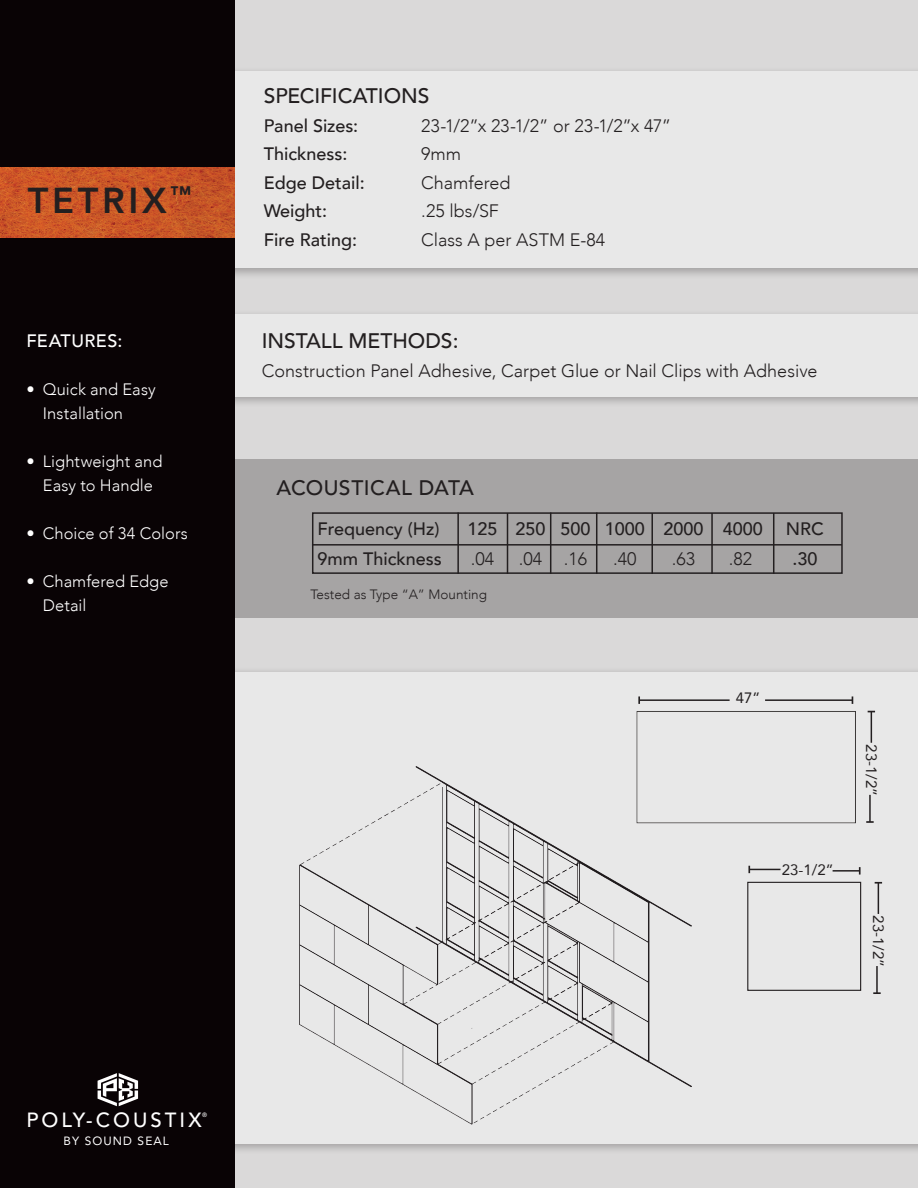
<style>
.page{position:relative;width:918px;height:1188px;background:#fff}
.page>*{position:absolute;margin:0;border:0;box-sizing:border-box;transform-origin:0 0}
.t1{font:800 36px "Avenir";letter-spacing:.1em;color:#231f20}
.Body_Copy{font:500 21px "Avenir";color:#231f20}
.Body_Copy-2{font:500 21px "Avenir";letter-spacing:.02em;color:#231f20}
.t2{font:500 20.4px "Avenir";letter-spacing:.15em;color:#fff}
.t3{font:300 18px "Avenir";color:#231f20}
.t4{font:500 18px "Avenir";color:#231f20}
.Body_Copy-3{font:500 18px "Avenir";letter-spacing:.025em;color:#fff}
.Body_Copy-4{font:300 16.5px/24px "Avenir";letter-spacing:.005em;color:#fff}
.t5{font:15px "Avenir";color:#231f20}
.t6{font:300 13.5px "Avenir";color:#231f20}
.t7{font:11.85px "Avenir";letter-spacing:.09em;color:#fff}
.t8{font:500 6.3px "Avenir";color:#fff}
</style>
<div class="page">
<div style="left:226px;top:0;width:692px;height:1188px;background:#dad9d9"></div>
<div style="left:207px;top:667px;width:711px;height:488px;background:#231f20;opacity:.75"></div>
<div style="left:212px;top:672px;width:706px;height:471px;background:#e8e8e8"></div>
<img style="left:636px;top:711px;width:220px;height:113px">
<hr style="left:639px;top:699px;width:91px;height:2px;background:#231f20">
<svg style="left:638px;top:696px;width:2px;height:8px"></svg>
<hr style="left:765px;top:699px;width:87px;height:2px;background:#231f20">
<hr style="left:871px;top:712px;width:1px;height:31px;background:#231f20">
<hr style="left:869px;top:795px;width:2px;height:27px;background:#231f20">
<svg style="left:866px;top:821px;width:8px;height:2px"></svg>
<div style="left:221px;top:309px;width:697px;height:99px;background:#231f20;opacity:.75"></div>
<div style="left:226px;top:314px;width:692px;height:82px;background:#e8e8e8"></div>
<div style="left:219px;top:67px;width:699px;height:213px;background:#231f20;opacity:.75"></div>
<div style="left:224px;top:72px;width:694px;height:196px;background:#e8e8e8"></div>
<img style="left:299px;top:754px;width:402px;height:371px">
<div style="left:235px;top:459px;width:683px;height:159px;background:#a6a4a4"></div>
<div style="left:312px;top:512px;width:531px;height:62px;border:2px solid #231f20"></div>
<hr style="left:312px;top:544px;width:530px;height:2px;background:#231f20">
<hr style="left:457px;top:513px;width:2px;height:61px;background:#231f20">
<hr style="left:507px;top:513px;width:1px;height:61px;background:#231f20">
<hr style="left:550px;top:513px;width:1px;height:61px;background:#231f20">
<hr style="left:596px;top:513px;width:1px;height:61px;background:#231f20">
<hr style="left:651px;top:513px;width:2px;height:61px;background:#231f20">
<hr style="left:711px;top:513px;width:2px;height:61px;background:#231f20">
<hr style="left:773px;top:513px;width:1px;height:61px;background:#231f20">
<div style="left:0;top:0;width:235px;height:1188px;background:#090305"></div>
<img style="left:0;top:167px;width:235px;height:71px">
<div style="left:747px;top:882px;width:114px;height:109px;border:1px solid #231f20"></div>
<hr style="left:749px;top:869px;width:31px;height:1px;background:#231f20">
<svg style="left:748px;top:866px;width:2px;height:7px"></svg>
<hr style="left:833px;top:870px;width:27px;height:2px;background:#231f20">
<svg style="left:859px;top:867px;width:2px;height:8px"></svg>
<hr style="left:878px;top:883px;width:1px;height:31px;background:#231f20">
<svg style="left:875px;top:882px;width:7px;height:2px"></svg>
<hr style="left:876px;top:966px;width:2px;height:27px;background:#231f20">
<svg style="left:873px;top:992px;width:8px;height:2px"></svg>
<svg style="left:98px;top:1073px;width:40px;height:33px"></svg>
<p class="t1" style="left:28px;top:173px;width:165px">TETRIX<sup>™</sup></p>
<p class="Body_Copy-3" style="left:26px;top:325px;width:98px">FEATURES:</p>
<p class="Body_Copy-4" style="left:43px;top:377px;width:114px;text-indent:-16px">• Quick and Easy<br>Installation</p>
<p class="Body_Copy-4" style="left:26px;top:449px;width:138px;text-align:center">• Lightweight and<br>Easy to Handle</p>
<p class="Body_Copy-4" style="left:26px;top:521px;width:163px">• Choice of 34 Colors</p>
<p class="Body_Copy-4" style="left:43px;top:569px;width:127px;text-indent:-16px">• Chamfered Edge<br>Detail</p>
<p class="Body_Copy" style="left:264px;top:78px;width:167px">SPECIFICATIONS</p>
<p class="t4" style="left:264px;top:110px;width:96px">Panel Sizes:</p>
<p class="t3" style="left:421px;top:115px;width:251px">23-1/2”x 23-1/2” or 23-1/2”x 47”</p>
<p class="t4" style="left:264px;top:138px;width:85px">Thickness:</p>
<p class="t3" style="left:421px;top:143px;width:42px">9mm</p>
<p class="t4" style="left:264px;top:167px;width:102px">Edge Detail:</p>
<p class="t3" style="left:421px;top:172px;width:91px">Chamfered</p>
<p class="t4" style="left:264px;top:195px;width:65px">Weight:</p>
<p class="t3" style="left:421px;top:200px;width:79px">.25 lbs/SF</p>
<p class="t4" style="left:264px;top:224px;width:95px">Fire Rating:</p>
<p class="t3" style="left:421px;top:229px;width:185px">Class A per ASTM E-84</p>
<p class="Body_Copy" style="left:262px;top:323px;width:198px">INSTALL METHODS:</p>
<p class="t3" style="left:262px;top:360px;width:557px">Construction Panel Adhesive, Carpet Glue or Nail Clips with Adhesive</p>
<p class="Body_Copy-2" style="left:276px;top:469px;width:199px">ACOUSTICAL DATA</p>
<p class="t4" style="left:317px;top:514px;width:124px">Frequency (Hz)</p>
<p class="t4" style="left:467px;top:514px;width:297px">125 250 500 1000 2000 4000</p>
<p class="t4" style="left:786px;top:514px;width:39px">NRC</p>
<p class="t4" style="left:317px;top:544px;width:126px">9mm Thickness</p>
<p class="t3" style="left:471px;top:549px;width:25px">.04</p>
<p class="t3" style="left:519px;top:549px;width:70px">.04 .16</p>
<p class="t3" style="left:613px;top:549px;width:25px">.40</p>
<p class="t3" style="left:672px;top:549px;width:25px">.63</p>
<p class="t3" style="left:729px;top:549px;width:25px">.82</p>
<p class="t4" style="left:792px;top:544px;width:27px">.30</p>
<p class="t6" style="left:310px;top:586px;width:178px">Tested as Type “A” Mounting</p>
<p class="t5" style="left:736px;top:686px;width:26px">47”</p>
<p class="t5" style="left:782px;top:857px;width:53px">23-1/2”</p>
<p class="t5" style="left:883px;top:744px;width:53px;rotate:90deg">23-1/2”</p>
<p class="t5" style="left:890px;top:915px;width:53px;rotate:90deg">23-1/2”</p>
<p class="t2" style="left:26px;top:1103px;width:177px">POLY-COUSTIX</p>
<p class="t8" style="left:202px;top:1109px;width:6px">®</p>
<p class="t7" style="left:64px;top:1131px;width:107px">BY SOUND SEAL</p>
</div>
